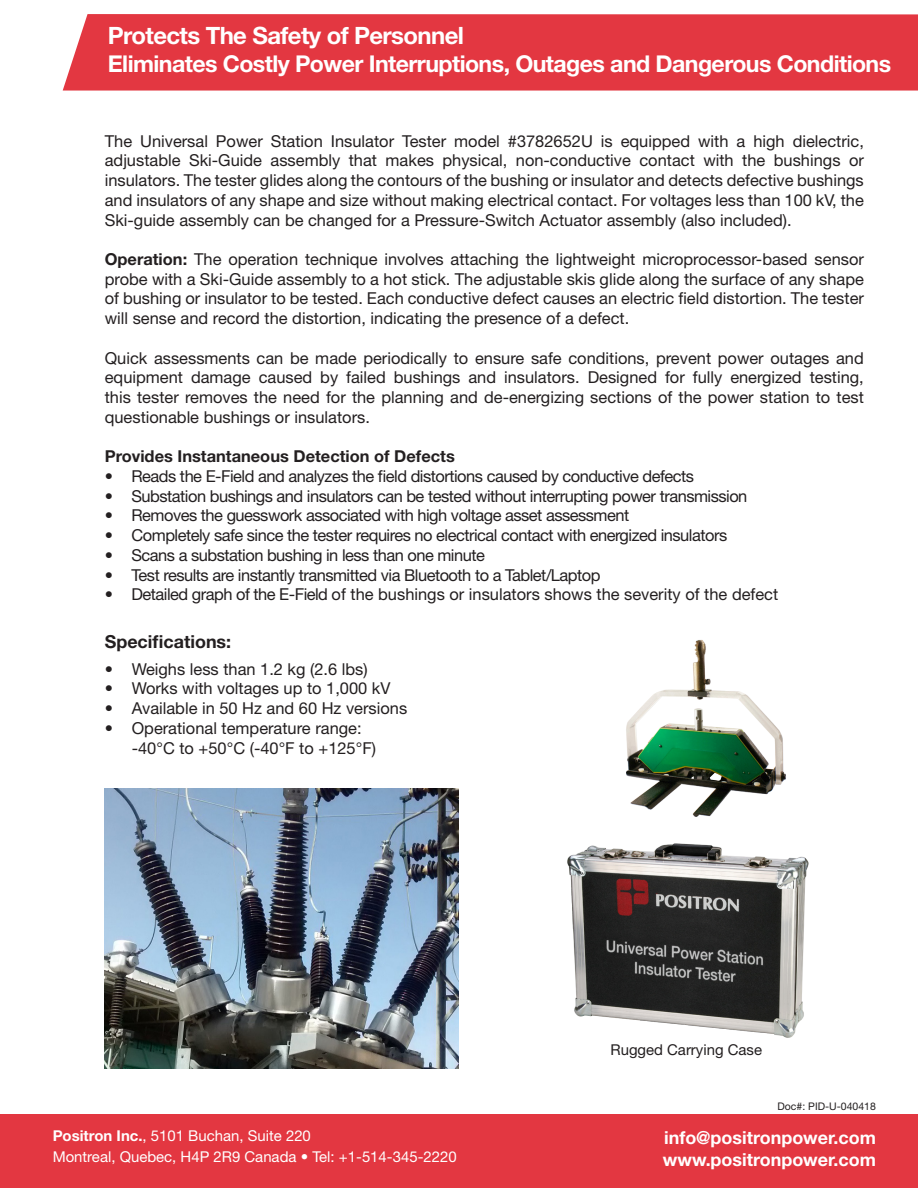
<style>
.page{position:relative;width:918px;height:1188px;background:#fff}
.page>*{position:absolute;margin:0;border:0;box-sizing:border-box;transform-origin:0 0}
.t1{font:700 23.85px "Helvetica Neue LT Std";letter-spacing:-.025em;color:#fff}
.t2{font:700 23.1px "Helvetica Neue LT Std";letter-spacing:-.025em;color:#fff}
.t3{font:700 18px/21.5px "Helvetica Neue LT Std";color:#fff}
.t4{font:700 18px "Helvetica Neue LT Std";color:#231f20}
.t5{font:16.5px/19.8px "Helvetica Neue LT Std";letter-spacing:-.03em;color:#231f20;text-align:justify}
.t6{font:16.5px/19.8px "Helvetica Neue LT Std";color:#231f20}
.t7{font:700 16.5px "Helvetica Neue LT Std";color:#231f20}
.t8{font:15px/20.9px "Helvetica Neue LT Std";color:#fff}
.t9{font:15px "Helvetica Neue LT Std";color:#231f20}
.t10{font:10.5px "Helvetica Neue LT Std";color:#231f20}
.s1{font-weight:700}
</style>
<div class="page">
<img style="left:567px;top:843px;width:242px;height:195px">
<div style="left:63px;top:14px;width:855px;height:77px;background:#e33741"></div>
<div style="left:0;top:1115px;width:918px;height:73px;background:#e33741"></div>
<img style="left:105px;top:788px;width:354px;height:281px">
<img style="left:626px;top:640px;width:160px;height:177px">
<p class="t1" style="left:108px;top:21px;width:358px">Protects The Safety of Personnel</p>
<p class="t2" style="left:108px;top:49px;width:785px">Eliminates Costly Power Interruptions, Outages and Dangerous Conditions</p>
<p class="t5" style="left:105px;top:131px;width:761px">The Universal Power Station Insulator Tester model #3782652U is equipped with a high dielectric, adjustable Ski-Guide assembly that makes physical, non-conductive contact with the bushings or insulators. The tester glides along the contours of the bushing or insulator and detects defective bushings and insulators of any shape and size without making electrical contact. For voltages less than 100 kV, the Ski-guide assembly can be changed for a Pressure-Switch Actuator assembly (also included).</p>
<p class="t5" style="left:105px;top:249px;width:761px"><span class="s1">Operation:</span> The operation technique involves attaching the lightweight microprocessor-based sensor probe with a Ski-Guide assembly to a hot stick. The adjustable skis glide along the surface of any shape of bushing or insulator to be tested. Each conductive defect causes an electric field distortion. The tester will sense and record the distortion, indicating the presence of a defect.</p>
<p class="t5" style="left:105px;top:348px;width:761px">Quick assessments can be made periodically to ensure safe conditions, prevent power outages and equipment damage caused by failed bushings and insulators. Designed for fully energized testing, this tester removes the need for the planning and de-energizing sections of the power station to test questionable bushings or insulators.</p>
<p class="t7" style="left:105px;top:446px;width:352px">Provides Instantaneous Detection of Defects</p>
<p class="t5" style="left:105px;top:466px;width:591px">• Reads the E-Field and analyzes the field distortions caused by conductive defects</p>
<p class="t5" style="left:105px;top:486px;width:644px">• Substation bushings and insulators can be tested without interrupting power transmission</p>
<p class="t5" style="left:105px;top:505px;width:526px">• Removes the guesswork associated with high voltage asset assessment</p>
<p class="t5" style="left:105px;top:525px;width:624px">• Completely safe since the tester requires no electrical contact with energized insulators</p>
<p class="t5" style="left:105px;top:545px;width:382px">• Scans a substation bushing in less than one minute</p>
<p class="t5" style="left:105px;top:565px;width:497px">• Test results are instantly transmitted via Bluetooth to a Tablet/Laptop</p>
<p class="t6" style="left:105px;top:584px;width:675px">• Detailed graph of the E-Field of the bushings or insulators shows the severity of the defect</p>
<p class="t4" style="left:105px;top:631px;width:128px">Specifications:</p>
<p class="t6" style="left:105px;top:659px;width:264px">• Weighs less than 1.2 kg (2.6 lbs)</p>
<p class="t6" style="left:105px;top:678px;width:287px">• Works with voltages up to 1,000 kV</p>
<p class="t6" style="left:105px;top:698px;width:304px">• Available in 50 Hz and 60 Hz versions</p>
<p class="t6" style="left:132px;top:718px;width:246px;text-indent:-27px">• Operational temperature range: -40°C to +50°C (-40°F to +125°F)</p>
<p class="t8" style="left:53px;top:1125px;width:406px"><span class="s1">Positron Inc.</span>, 5101 Buchan, Suite 220<br>Montreal, Quebec, H4P 2R9 Canada • Tel: +1-514-345-2220</p>
<p class="t9" style="left:610px;top:1041px;width:153px">Rugged Carrying Case</p>
<p class="t10" style="left:778px;top:1100px;width:100px">Doc#: PID-U-040418</p>
<p class="t3" style="left:663px;top:1127px;width:215px">info@positronpower.com www.positronpower.com</p>
</div>
